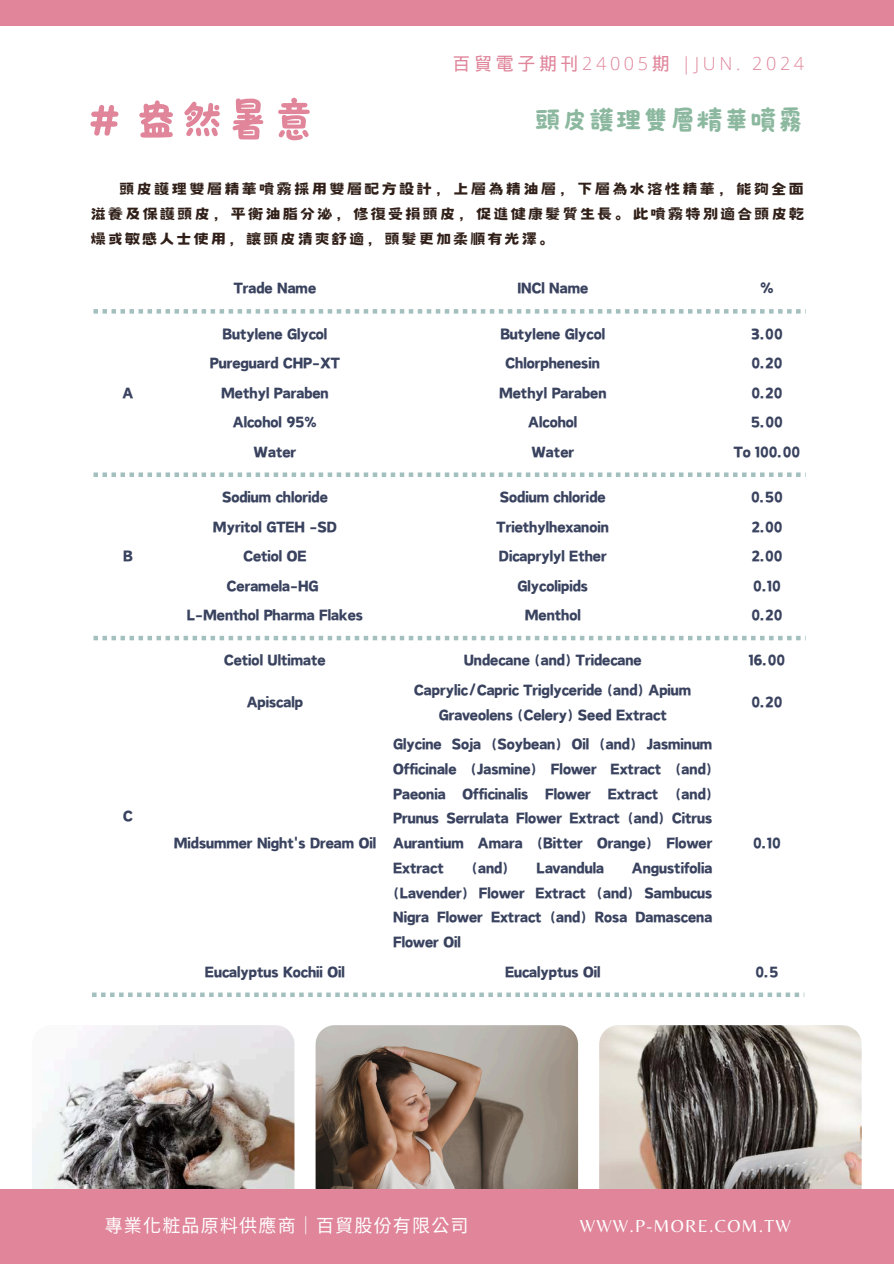
<style>
.page{position:relative;width:894px;height:1264px;background:#fff}
.page>*{position:absolute;margin:0;border:0;box-sizing:border-box;transform-origin:0 0}
.t1{font:51px "Canva Soft Candy TC";color:#e0859a}
.t2{font:30px "Canva Soft Candy TC";color:#8cb89f}
.t3{font:18px/24.8px "Canva Sweet Heart CN";color:#39425e;text-align:justify}
.t4{font:18px/24.8px "Canva Sweet Heart CN";letter-spacing:.05em;color:#312019;text-align:justify}
.t5{font:300 18px "Open Sans";letter-spacing:.2em;color:#e0859a}
.t6{font:18px "Noto Sans CJ Ksc";letter-spacing:.065em;color:#fff}
.t7{font:18px "Belleza";letter-spacing:.065em;color:#fff}
.s1{font-family:"Wen Quan Yi Micro Hei";font-weight:400}
</style>
<div class="page">
<div style="left:0;top:0;width:893px;height:25px;background:#e0859a"></div>
<img style="left:32px;top:1025px;width:262px;height:163px">
<svg style="left:93px;top:309px;width:708px;height:4px"></svg>
<img style="left:315px;top:1025px;width:263px;height:163px">
<img style="left:599px;top:1025px;width:262px;height:163px">
<div style="left:0;top:1188px;width:893px;height:75px;background:#e0859a"></div>
<svg style="left:93px;top:472px;width:708px;height:5px"></svg>
<svg style="left:93px;top:636px;width:708px;height:4px"></svg>
<svg style="left:92px;top:992px;width:712px;height:5px"></svg>
<p class="t5" style="left:452px;top:50px;width:353px"><span class="s1">百貿電子期刊</span>24005<span class="s1">期</span> |JUN. 2024</p>
<p class="t1" style="left:89px;top:92px;width:229px"># 盎然暑意</p>
<p class="t2" style="left:534px;top:104px;width:271px">頭皮護理雙層精華噴霧</p>
<h3 class="t4" style="left:90px;top:176px;width:716px;text-indent:29px">頭皮護理雙層精華噴霧採用雙層配方設計，上層為精油層，下層為水溶性精華，能夠全面滋養及保護頭皮，平衡油脂分泌，修復受損頭皮，促進健康髮質生長。此噴霧特別適合頭皮乾燥或敏感人士使用，讓頭皮清爽舒適，頭髮更加柔順有光澤。</h3>
<p class="t3" style="left:234px;top:275px;width:84px">Trade Name</p>
<p class="t3" style="left:517px;top:275px;width:72px">INCl Name</p>
<p class="t3" style="left:758px;top:275px;width:19px">％</p>
<p class="t3" style="left:222px;top:321px;width:106px">Butylene Glycol</p>
<p class="t3" style="left:500px;top:321px;width:106px">Butylene Glycol</p>
<p class="t3" style="left:751px;top:321px;width:33px">3.00</p>
<p class="t3" style="left:210px;top:350px;width:132px">Pureguard CHP-XT</p>
<p class="t3" style="left:505px;top:350px;width:96px">Chlorphenesin</p>
<p class="t3" style="left:751px;top:350px;width:33px">0.20</p>
<p class="t3" style="left:123px;top:380px;width:12px">A</p>
<p class="t3" style="left:221px;top:380px;width:109px">Methyl Paraben</p>
<p class="t3" style="left:499px;top:380px;width:109px">Methyl Paraben</p>
<p class="t3" style="left:751px;top:380px;width:33px">0.20</p>
<p class="t3" style="left:233px;top:409px;width:85px">Alcohol 95%</p>
<p class="t3" style="left:528px;top:409px;width:51px">Alcohol</p>
<p class="t3" style="left:751px;top:409px;width:33px">5.00</p>
<p class="t3" style="left:253px;top:439px;width:44px">Water</p>
<p class="t3" style="left:531px;top:439px;width:44px">Water</p>
<p class="t3" style="left:733px;top:439px;width:68px">To 100.00</p>
<p class="t3" style="left:123px;top:543px;width:11px">B</p>
<h3 class="t3" style="left:123px;top:803px;width:11px">C</h3>
<p class="t3" style="left:222px;top:484px;width:107px">Sodium chloride</p>
<p class="t3" style="left:499px;top:484px;width:107px">Sodium chloride</p>
<p class="t3" style="left:751px;top:484px;width:33px">0.50</p>
<p class="t3" style="left:213px;top:514px;width:125px">Myritol GTEH -SD</p>
<p class="t3" style="left:496px;top:514px;width:114px">Triethylhexanoin</p>
<p class="t3" style="left:751px;top:514px;width:33px">2.00</p>
<p class="t3" style="left:243px;top:543px;width:65px">Cetiol OE</p>
<p class="t3" style="left:498px;top:543px;width:109px">Dicaprylyl Ether</p>
<p class="t3" style="left:751px;top:543px;width:33px">2.00</p>
<p class="t3" style="left:227px;top:573px;width:93px">Ceramela-HG</p>
<p class="t3" style="left:517px;top:573px;width:72px">Glycolipids</p>
<p class="t3" style="left:753px;top:573px;width:29px">0.10</p>
<p class="t3" style="left:187px;top:602px;width:178px">L-Menthol Pharma Flakes</p>
<p class="t3" style="left:524px;top:602px;width:58px">Menthol</p>
<p class="t3" style="left:751px;top:602px;width:33px">0.20</p>
<p class="t3" style="left:224px;top:647px;width:103px">Cetiol Ultimate</p>
<p class="t3" style="left:463px;top:647px;width:179px">Undecane (and) Tridecane</p>
<p class="t3" style="left:748px;top:647px;width:38px">16.00</p>
<p class="t3" style="left:414px;top:677px;width:278px;text-align:center">Caprylic/Capric Triglyceride (and) Apium<br>Graveolens (Celery) Seed Extract</p>
<p class="t3" style="left:247px;top:689px;width:58px">Apiscalp</p>
<p class="t3" style="left:751px;top:689px;width:33px">0.20</p>
<p class="t3" style="left:393px;top:731px;width:320px">Glycine Soja (Soybean) Oil (and) Jasminum Officinale (Jasmine) Flower Extract (and)<br>Paeonia Officinalis Flower Extract (and)<br>Prunus Serrulata Flower Extract (and) Citrus Aurantium Amara (Bitter Orange) Flower Extract</p>
<p class="t3" style="left:174px;top:830px;width:204px">Midsummer Night's Dream Oil</p>
<p class="t3" style="left:753px;top:830px;width:29px">0.10</p>
<p class="t3" style="left:471px;top:855px;width:39px">(and)</p>
<p class="t3" style="left:536px;top:855px;width:69px">Lavandula</p>
<p class="t3" style="left:393px;top:855px;width:320px;text-indent:238px">Angustifolia (Lavender) Flower Extract (and) Sambucus Nigra Flower Extract (and) Rosa Damascena Flower Oil</p>
<p class="t3" style="left:205px;top:959px;width:141px">Eucalyptus Kochii Oil</p>
<p class="t3" style="left:505px;top:959px;width:97px">Eucalyptus Oil</p>
<p class="t3" style="left:755px;top:959px;width:24px">0.5</p>
<p class="t6" style="left:105px;top:1210px;width:365px">專業化粧品原料供應商｜百貿股份有限公司</p>
<p class="t7" style="left:579px;top:1214px;width:212px">WWW.P-MORE.COM.TW</p>
</div>
